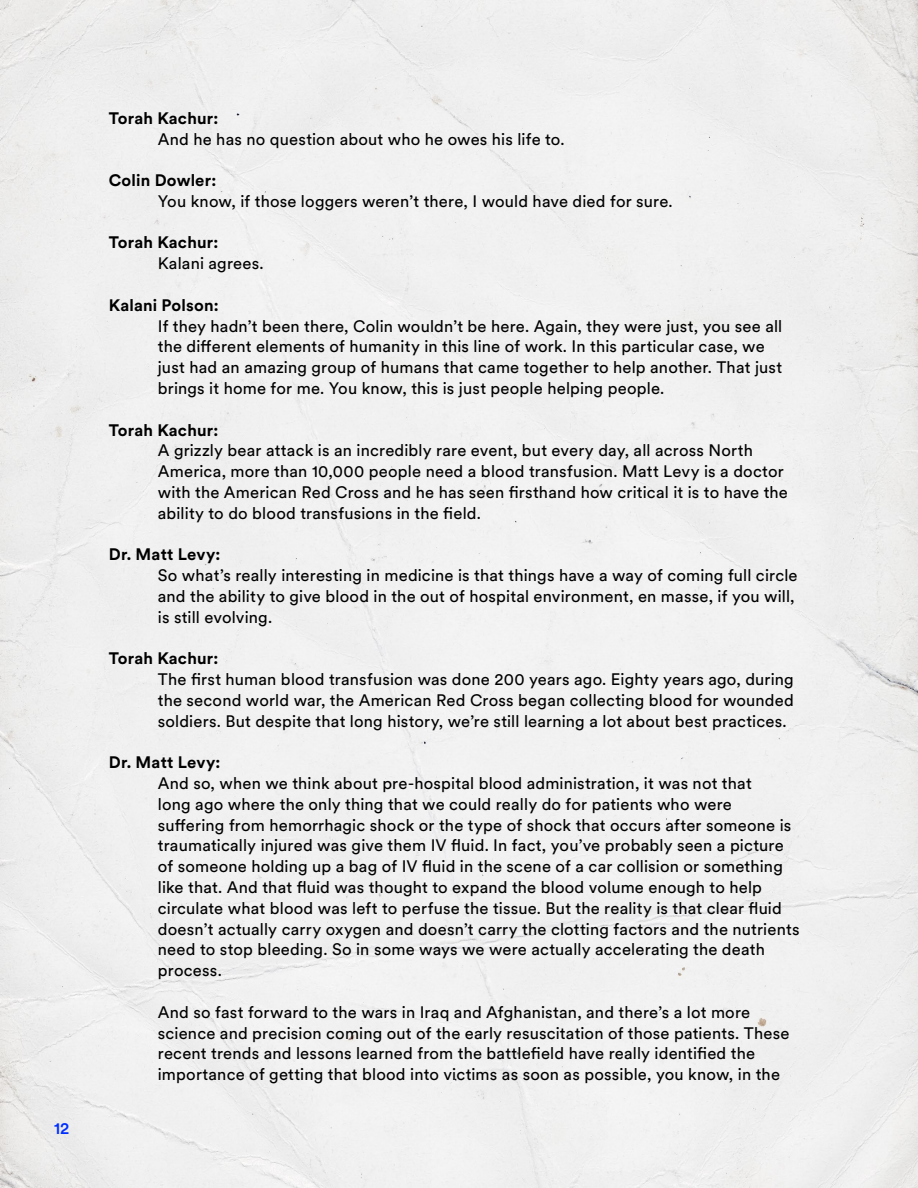
<style>
.page{position:relative;width:918px;height:1188px;background:#f0f0f0}
.page>*{position:absolute;margin:0;border:0;box-sizing:border-box;transform-origin:0 0}
.t1{font:16.5px/20.9px "Circular XX";letter-spacing:.01em;color:#000}
.t2{font:700 16.5px "Circular XX";letter-spacing:.01em;color:#000}
.t3{font:500 16.5px "Circular XX";color:#002eff}
</style>
<div class="page">
<p class="t3" style="left:54px;top:1117px;width:17px">12</p>
<p class="t2" style="left:109px;top:107px;width:111px">Torah Kachur:</p>
<p class="t1" style="left:158px;top:128px;width:408px">And he has no question about who he owes his life to.</p>
<p class="t2" style="left:109px;top:169px;width:109px">Colin Dowler:</p>
<p class="t1" style="left:158px;top:190px;width:516px">You know, if those loggers weren’t there, I would have died for sure.</p>
<p class="t2" style="left:109px;top:231px;width:111px">Torah Kachur:</p>
<p class="t1" style="left:158px;top:252px;width:107px">Kalani agrees.</p>
<p class="t2" style="left:109px;top:294px;width:111px">Kalani Polson:</p>
<p class="t1" style="left:158px;top:315px;width:626px">If they hadn’t been there, Colin wouldn’t be here. Again, they were just, you see all the different elements of humanity in this line of work. In this particular case, we just had an amazing group of humans that came together to help another. That just brings it home for me. You know, this is just people helping people.</p>
<p class="t2" style="left:109px;top:418px;width:111px">Torah Kachur:</p>
<p class="t1" style="left:158px;top:439px;width:632px">A grizzly bear attack is an incredibly rare event, but every day, all across North America, more than 10,000 people need a blood transfusion. Matt Levy is a doctor with the American Red Cross and he has seen firsthand how critical it is to have the ability to do blood transfusions in the field.</p>
<p class="t2" style="left:109px;top:543px;width:113px">Dr. Matt Levy:</p>
<p class="t1" style="left:158px;top:564px;width:641px">So what’s really interesting in medicine is that things have a way of coming full circle and the ability to give blood in the out of hospital environment, en masse, if you will, is still evolving.</p>
<p class="t2" style="left:109px;top:647px;width:111px">Torah Kachur:</p>
<p class="t1" style="left:158px;top:668px;width:637px;text-align:justify">The first human blood transfusion was done 200 years ago. Eighty years ago, during the second world war, the American Red Cross began collecting blood for wounded soldiers. But despite that long history, we’re still learning a lot about best practices.</p>
<p class="t2" style="left:109px;top:751px;width:113px">Dr. Matt Levy:</p>
<p class="t1" style="left:158px;top:772px;width:643px">And so, when we think about pre-hospital blood administration, it was not that<br>long ago where the only thing that we could really do for patients who were suffering from hemorrhagic shock or the type of shock that occurs after someone is traumatically injured was give them IV fluid. In fact, you’ve probably seen a picture of someone holding up a bag of IV fluid in the scene of a car collision or something like that. And that fluid was thought to expand the blood volume enough to help circulate what blood was left to perfuse the tissue. But the reality is that clear fluid doesn’t actually carry oxygen and doesn’t carry the clotting factors and the nutrients need to stop bleeding. So in some ways we were actually accelerating the death process.</p>
<p class="t1" style="left:158px;top:1001px;width:633px">And so fast forward to the wars in Iraq and Afghanistan, and there’s a lot more science and precision coming out of the early resuscitation of those patients. These recent trends and lessons learned from the battlefield have really identified the importance of getting that blood into victims as soon as possible, you know, in the</p>
</div>
